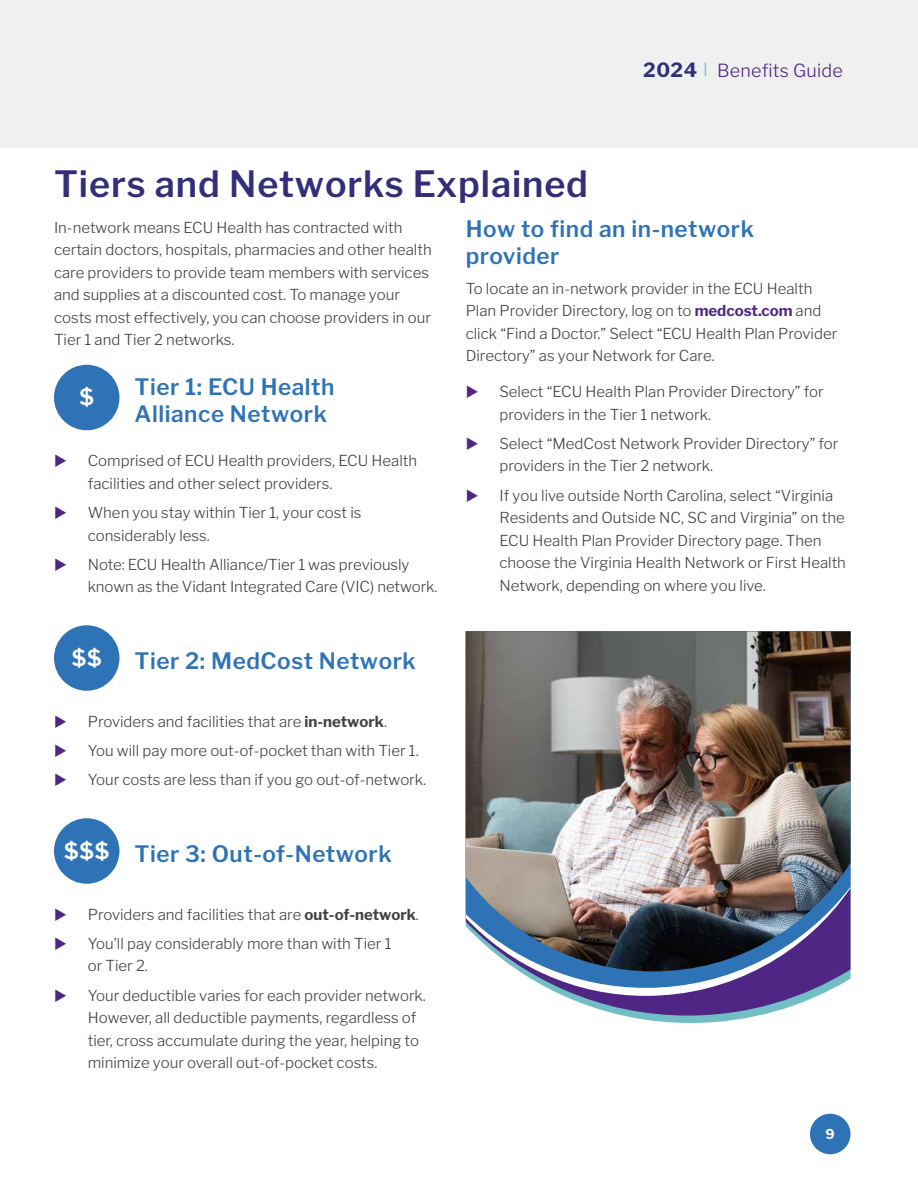
<style>
.page{position:relative;width:918px;height:1188px;background:#fff}
.page>*{position:absolute;margin:0;border:0;box-sizing:border-box;transform-origin:0 0}
.t1{font:600 36px "Libre Franklin";letter-spacing:.025em;color:#322e78}
.t2{font:600 22.5px/27px "Libre Franklin";letter-spacing:.025em;color:#2e73b6}
.t3{font:700 22.5px "Libre Franklin";color:#fff}
.t4{font:300 18px "Libre Franklin";letter-spacing:.01em;color:#4f2683}
.t5{font:300 15px/22.5px "Libre Franklin";color:#414042}
.t6{font:700 13.5px "Libre Franklin";color:#fff}
.s1{font-weight:700;font-size:19.5px;color:#322e78}
.s2{font-weight:700;font-size:13.5px;color:#87c5cd}
.s3{font-weight:700;color:#4f2683}
.s4{font-weight:700}
.s5{font-weight:700;color:#fff}
</style>
<div class="page">
<div style="left:0;top:0;width:918px;height:148px;background:#eff0f0"></div>
<div style="left:54px;top:365px;width:65px;height:65px;background:#2e73b6;border-radius:50%"></div>
<div style="left:54px;top:625px;width:65px;height:66px;background:#2e73b6;border-radius:50%"></div>
<div style="left:54px;top:818px;width:65px;height:66px;background:#2e73b6;border-radius:50%"></div>
<svg style="left:564px;top:996px;width:253px;height:20px;fill:#4f2683"></svg>
<svg style="left:548px;top:988px;width:286px;height:8px;fill:#4f2683"></svg>
<svg style="left:519px;top:971px;width:331px;height:17px"></svg>
<img style="left:466px;top:632px;width:384px;height:339px">
<div style="left:810px;top:1114px;width:41px;height:40px;background:#2e73b6;border-radius:50%"></div>
<p class="t4" style="left:643px;top:59px;width:201px"><span class="s1">2024</span> <span class="s2">|</span> Benefits Guide</p>
<h1 class="t1" style="left:54px;top:166px;width:536px">Tiers and Networks Explained</h1>
<p class="t5" style="left:54px;top:216px;width:379px">In-network means ECU Health has contracted with certain doctors, hospitals, pharmacies and other health care providers to provide team members with services and supplies at a discounted cost. To manage your costs most effectively, you can choose providers in our Tier 1 and Tier 2 networks.</p>
<h2 class="t2" style="left:466px;top:216px;width:290px">How to find an in-network provider</h2>
<p class="t5" style="left:466px;top:277px;width:373px">To locate an in-network provider in the ECU Health Plan Provider Directory, log on to <span class="s3">medcost.com</span> and click “Find a Doctor.” Select “ECU Health Plan Provider Directory” as your Network for Care.</p>
<p class="t5" style="left:500px;top:381px;width:326px">Select “ECU Health Plan Provider Directory” for providers in the Tier 1 network.</p>
<p class="t5" style="left:500px;top:432px;width:340px">Select “MedCost Network Provider Directory” for providers in the Tier 2 network.</p>
<p class="t5" style="left:500px;top:484px;width:348px">If you live outside North Carolina, select “Virginia Residents and Outside NC, SC and Virginia” on the ECU Health Plan Provider Directory page. Then choose the Virginia Health Network or First Health Network, depending on where you live.</p>
<h2 class="t3" style="left:79px;top:386px;width:16px">$</h2>
<h2 class="t2" style="left:135px;top:374px;width:201px">Tier 1: ECU Health<br>Alliance Network</h2>
<p class="t5" style="left:88px;top:450px;width:331px">Comprised of ECU Health providers, ECU Health facilities and other select providers.</p>
<p class="t5" style="left:88px;top:502px;width:275px">When you stay within Tier 1, your cost is considerably less.</p>
<p class="t5" style="left:88px;top:553px;width:351px">Note: ECU Health Alliance/Tier 1 was previously known as the Vidant Integrated Care (VIC) network.</p>
<h2 class="t3" style="left:72px;top:647px;width:32px">$$</h2>
<h2 class="t2" style="left:135px;top:648px;width:283px">Tier 2: MedCost Network</h2>
<p class="t5" style="left:88px;top:707px;width:340px;line-height:29.2px">Providers and facilities that are <span class="s4">in-network</span>.<br>You will pay more out-of-pocket than with Tier 1.<br>Your costs are less than if you go out-of-network.</p>
<h2 class="t2" style="left:64px;top:841px;width:329px"><span class="s5">$$$</span> Tier 3: Out-of-Network</h2>
<p class="t5" style="left:88px;top:900px;width:333px;line-height:29.2px">Providers and facilities that are <span class="s4">out-of-network</span>.<br>You’ll pay considerably more than with Tier 1</p>
<p class="t5" style="left:88px;top:952px;width:340px;line-height:29.2px">or Tier 2.<br>Your deductible varies for each provider network.</p>
<p class="t5" style="left:88px;top:1007px;width:333px">However, all deductible payments, regardless of tier, cross accumulate during the year, helping to minimize your overall out-of-pocket costs.</p>
<p class="t6" style="left:826px;top:1128px;width:11px">9</p>
</div>
